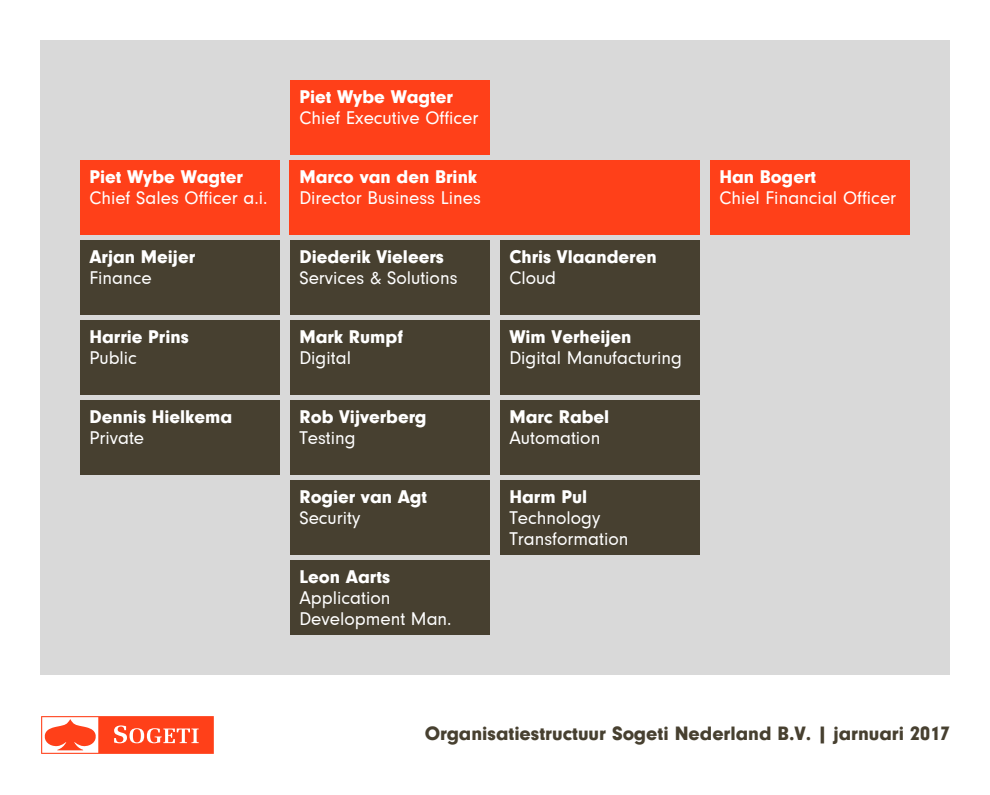
<style>
.page{position:relative;width:990px;height:795px;background:#fff}
.page>*{position:absolute;margin:0;border:0;box-sizing:border-box;transform-origin:0 0}
.t1{font:900 20px "Neuzeit Gro";color:#474030}
.t2{font:19px/21px "Neuzeit Gro";color:#fff}
.t3{font:900 19px "Neuzeit Gro";color:#fff}
</style>
<div class="page">
<div style="left:40px;top:40px;width:910px;height:635px;background:#d9d9d9"></div>
<div style="left:290px;top:160px;width:410px;height:75px;background:#ff4019"></div>
<div style="left:500px;top:240px;width:200px;height:75px;background:#474030"></div>
<div style="left:500px;top:320px;width:200px;height:75px;background:#474030"></div>
<div style="left:500px;top:400px;width:200px;height:75px;background:#474030"></div>
<div style="left:500px;top:480px;width:200px;height:75px;background:#474030"></div>
<div style="left:80px;top:240px;width:200px;height:75px;background:#474030"></div>
<div style="left:80px;top:320px;width:200px;height:75px;background:#474030"></div>
<div style="left:80px;top:400px;width:200px;height:75px;background:#474030"></div>
<div style="left:290px;top:240px;width:200px;height:75px;background:#474030"></div>
<div style="left:290px;top:320px;width:200px;height:75px;background:#474030"></div>
<div style="left:290px;top:400px;width:200px;height:75px;background:#474030"></div>
<div style="left:290px;top:480px;width:200px;height:75px;background:#474030"></div>
<div style="left:290px;top:560px;width:200px;height:75px;background:#474030"></div>
<div style="left:290px;top:80px;width:200px;height:75px;background:#ff4019"></div>
<div style="left:80px;top:160px;width:200px;height:75px;background:#ff4019"></div>
<svg style="left:41px;top:716px;width:173px;height:38px"></svg>
<div style="left:710px;top:160px;width:200px;height:75px;background:#ff4019"></div>
<p class="t3" style="left:299px;top:86px;width:155px">Piet Wybe Wagter</p>
<p class="t2" style="left:299px;top:107px;width:181px">Chief Executive Officer</p>
<p class="t3" style="left:89px;top:166px;width:155px">Piet Wybe Wagter</p>
<p class="t2" style="left:89px;top:187px;width:180px">Chief Sales Officer a.i.</p>
<p class="t3" style="left:299px;top:166px;width:179px">Marco van den Brink</p>
<p class="t2" style="left:299px;top:187px;width:183px">Director Business Lines</p>
<p class="t3" style="left:719px;top:166px;width:98px">Han Bogert</p>
<p class="t2" style="left:719px;top:187px;width:178px">Chiel Financial Officer</p>
<p class="t3" style="left:89px;top:246px;width:107px">Arjan Meijer</p>
<p class="t2" style="left:89px;top:267px;width:64px">Finance</p>
<p class="t3" style="left:299px;top:246px;width:146px">Diederik Vieleers</p>
<p class="t2" style="left:299px;top:267px;width:160px">Services &amp; Solutions</p>
<p class="t3" style="left:509px;top:246px;width:149px">Chris Vlaanderen</p>
<p class="t2" style="left:509px;top:267px;width:48px">Cloud</p>
<p class="t3" style="left:89px;top:326px;width:101px">Harrie Prins</p>
<p class="t2" style="left:89px;top:347px;width:49px">Public</p>
<p class="t3" style="left:299px;top:326px;width:105px">Mark Rumpf</p>
<p class="t2" style="left:299px;top:347px;width:53px">Digital</p>
<p class="t3" style="left:509px;top:326px;width:124px">Wim Verheijen</p>
<p class="t2" style="left:509px;top:347px;width:174px">Digital Manufacturing</p>
<p class="t3" style="left:89px;top:406px;width:144px">Dennis Hielkema</p>
<p class="t2" style="left:89px;top:427px;width:56px">Private</p>
<p class="t3" style="left:299px;top:406px;width:129px">Rob Vijverberg</p>
<p class="t2" style="left:299px;top:427px;width:58px">Testing</p>
<p class="t3" style="left:509px;top:406px;width:101px">Marc Rabel</p>
<p class="t2" style="left:509px;top:427px;width:93px">Automation</p>
<p class="t3" style="left:299px;top:486px;width:129px">Rogier van Agt</p>
<p class="t2" style="left:299px;top:507px;width:63px">Security</p>
<p class="t3" style="left:509px;top:486px;width:79px">Harm Pul</p>
<p class="t2" style="left:509px;top:507px;width:121px">Technology<br>Transformation</p>
<p class="t3" style="left:299px;top:566px;width:92px">Leon Aarts</p>
<p class="t2" style="left:299px;top:587px;width:154px">Application<br>Development Man.</p>
<p class="t1" style="left:425px;top:722px;width:527px">Organisatiestructuur Sogeti Nederland B.V. | jarnuari 2017</p>
</div>
